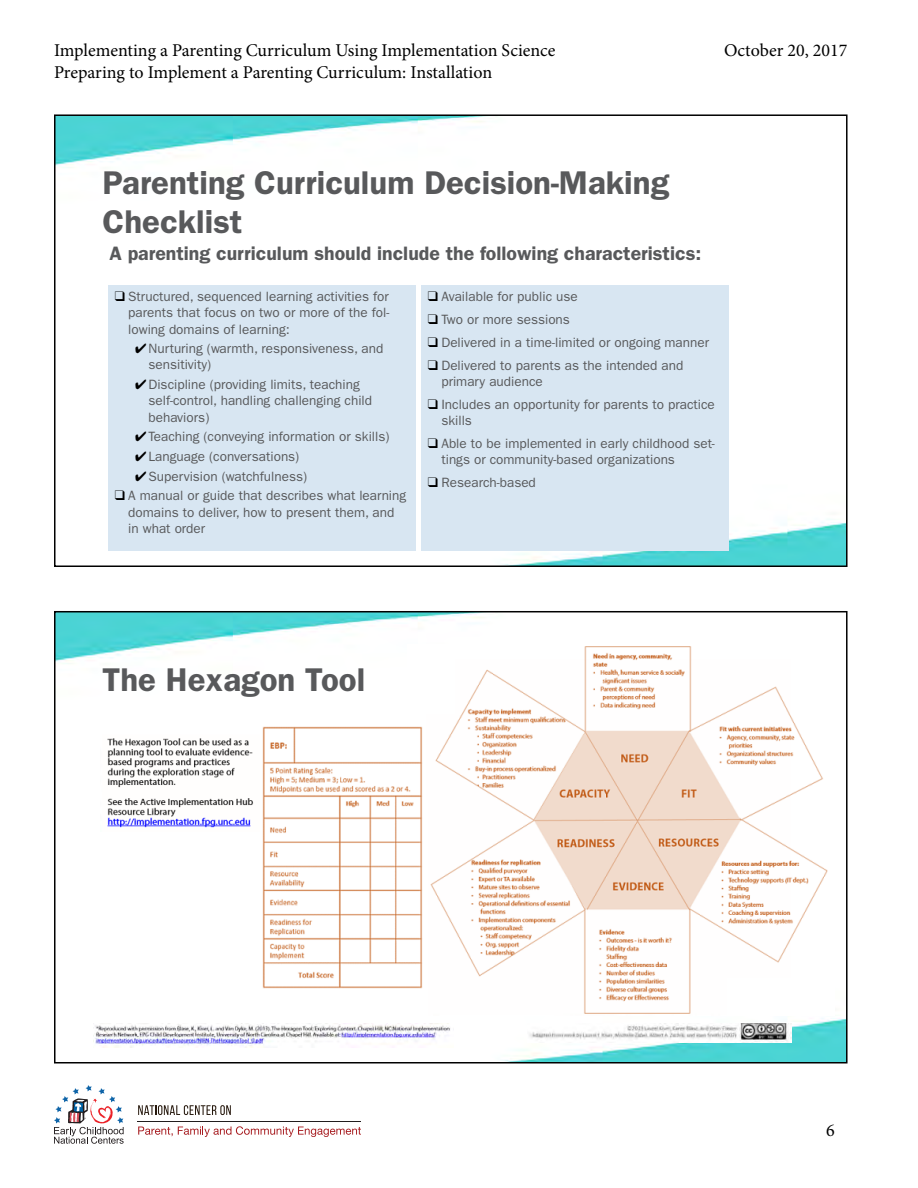
<style>
.page{position:relative;width:918px;height:1188px;background:#fff}
.page>*{position:absolute;margin:0;border:0;box-sizing:border-box;transform-origin:0 0}
.t1{font:600 33px/39.6px "ITC Franklin Gothic Std";color:#58595b}
.bullet{font:600 19.5px "ITC Franklin Gothic Std";color:#58595b}
.t2{font:18px/21.6px "Minion Pro";color:#000}
.t3{font:13.5px/16.2px "ITC Franklin Gothic Std";color:#58595b}
.s1{color:#000}
</style>
<div class="page">
<img style="left:57px;top:117px;width:788px;height:447px">
<div style="left:54px;top:114px;width:794px;height:453px;border:2px solid #000"></div>
<img style="left:57px;top:614px;width:788px;height:447px">
<div style="left:54px;top:611px;width:794px;height:453px;border:2px solid #000"></div>
<div style="left:108px;top:285px;width:307px;height:266px;background:#d8e6f2"></div>
<div style="left:421px;top:285px;width:307px;height:266px;background:#d8e6f2"></div>
<img style="left:408px;top:644px;width:427px;height:371px">
<img style="left:263px;top:726px;width:159px;height:263px">
<img style="left:94px;top:1023px;width:360px;height:25px">
<img style="left:101px;top:727px;width:158px;height:104px">
<img style="left:528px;top:1023px;width:264px;height:19px">
<svg style="left:138px;top:1126px;width:223px;height:11px"></svg>
<svg style="left:138px;top:1105px;width:93px;height:10px"></svg>
<hr style="left:138px;top:1121px;width:223px;height:1px;background:#221d1e">
<svg style="left:54px;top:1085px;width:70px;height:59px"></svg>
<h3 class="t2" style="left:54px;top:40px;width:503px">Implementing a Parenting Curriculum Using Implementation Science<br>Preparing to Implement a Parenting Curriculum: Installation</h3>
<h3 class="t2" style="left:724px;top:40px;width:125px">October 20, 2017</h3>
<p class="t1" style="left:103px;top:163px;width:568px">Parenting Curriculum Decision-Making<br>Checklist</p>
<p class="bullet" style="left:109px;top:242px;width:593px">A parenting curriculum should include the following characteristics:</p>
<p class="t3" style="left:128px;top:289px;width:263px;text-align:justify;text-indent:-14px"><span class="s1">❑</span> Structured, sequenced learning activities for parents that focus on two or more of the fol&shy;lowing domains of learning:</p>
<p class="t3" style="left:148px;top:341px;width:236px;text-indent:-14px"><span class="s1">✔</span> Nurturing (warmth, responsiveness, and sensitivity)</p>
<p class="t3" style="left:148px;top:377px;width:225px;text-indent:-14px"><span class="s1">✔</span> Discipline (providing limits, teaching self-control, handling challenging child behaviors)</p>
<p class="t3" style="left:135px;top:429px;width:256px"><span class="s1">✔</span> Teaching (conveying information or skills)</p>
<p class="t3" style="left:135px;top:448px;width:166px"><span class="s1">✔</span> Language (conversations)</p>
<p class="t3" style="left:135px;top:468px;width:174px"><span class="s1">✔</span> Supervision (watchfulness)</p>
<p class="t3" style="left:128px;top:488px;width:280px;text-indent:-14px"><span class="s1">❑</span> A manual or guide that describes what learning domains to deliver, how to present them, and in what order</p>
<p class="t3" style="left:428px;top:289px;width:151px"><span class="s1">❑</span> Available for public use</p>
<p class="t3" style="left:428px;top:311px;width:144px"><span class="s1">❑</span> Two or more sessions</p>
<p class="t3" style="left:428px;top:334px;width:283px"><span class="s1">❑</span> Delivered in a time-limited or ongoing manner</p>
<p class="t3" style="left:441px;top:357px;width:243px;text-indent:-14px"><span class="s1">❑</span> Delivered to parents as the intended and primary audience</p>
<p class="t3" style="left:441px;top:397px;width:275px;text-indent:-14px"><span class="s1">❑</span> Includes an opportunity for parents to practice skills</p>
<p class="t3" style="left:441px;top:436px;width:275px;text-indent:-14px"><span class="s1">❑</span> Able to be implemented in early childhood set&shy;tings or community-based organizations</p>
<p class="t3" style="left:428px;top:475px;width:109px"><span class="s1">❑</span> Research-based</p>
<p class="t1" style="left:103px;top:660px;width:264px">The Hexagon Tool</p>
<h3 class="t2" style="left:826px;top:1120px;width:10px">6</h3>
</div>
